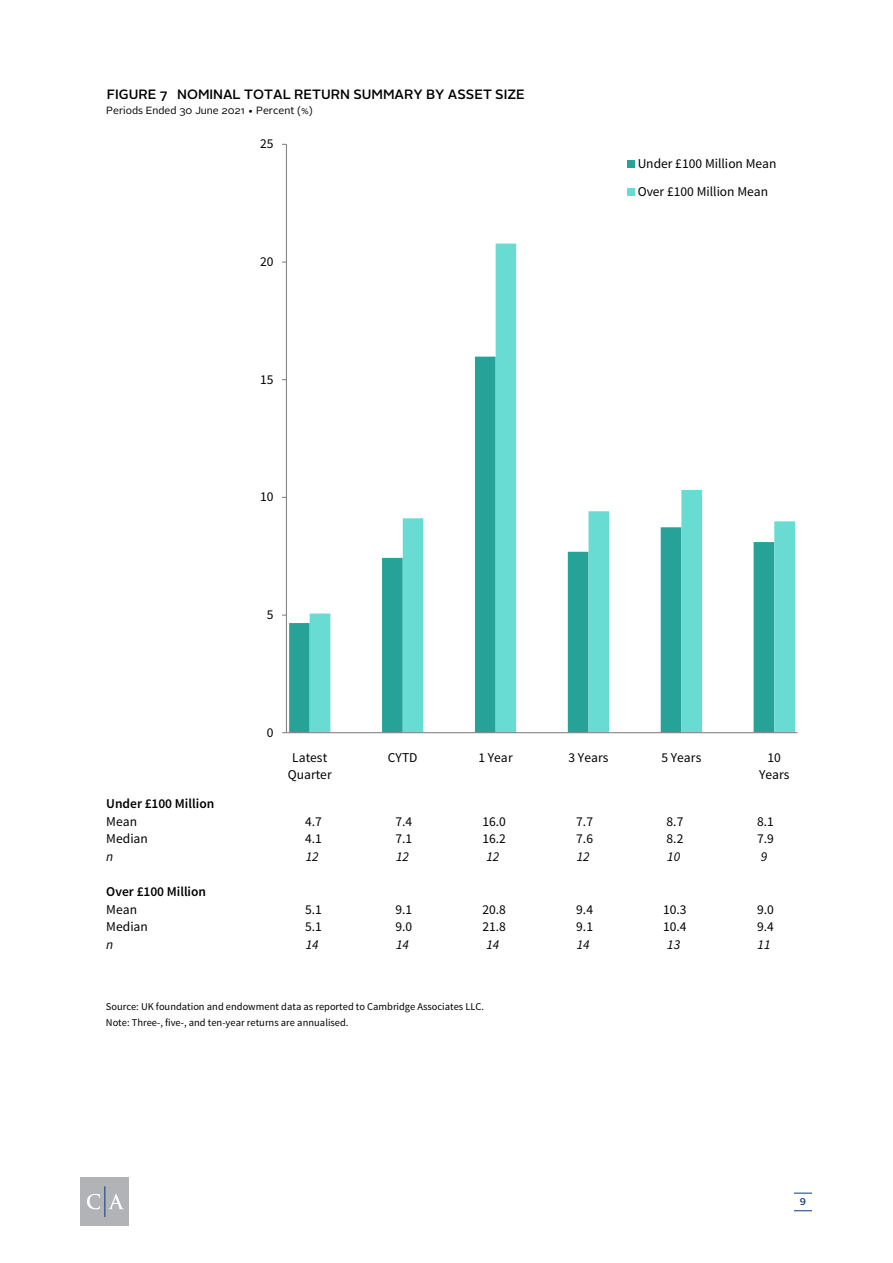
<style>
.page{position:relative;width:893px;height:1263px;background:#fff}
.page>*{position:absolute;margin:0;border:0;box-sizing:border-box;transform-origin:0 0}
.t1{font:13.5px/17px "Source Sans Pro";letter-spacing:-.005em;color:#000;text-align:center}
.t2{font:500 13.5px "Alright Sans";color:#000}
.t3{font:600 13.5px/17.7px "Source Sans Pro";color:#000}
.t4{font:italic 13.5px "Source Sans Pro";color:#000}
.t5{font:10.5px/15.3px "Source Sans Pro";letter-spacing:.005em;color:#000}
.t6{font:10.5px "Alright Sans";letter-spacing:-.005em;color:#000}
.t7{font:500 9.75px "Alright Sans";color:#0b3881}
.s1{font-weight:400}
</style>
<div class="page">
<svg style="left:289px;top:613px;width:21px;height:119px;background:#3caca4"></svg>
<svg style="left:310px;top:244px;width:485px;height:488px"></svg>
<hr style="left:286px;top:144px;width:1px;height:589px;background:#868686">
<hr style="left:286px;top:732px;width:511px;height:1px;background:#868686">
<div style="left:627px;top:160px;width:7px;height:8px;background:#26a299"></div>
<div style="left:627px;top:188px;width:7px;height:8px;background:#68dcd3"></div>
<div style="left:80px;top:1177px;width:49px;height:49px;background:#b2b3b7"></div>
<svg style="left:87px;top:1194px;width:13px;height:15px"></svg>
<svg style="left:108px;top:1194px;width:16px;height:15px"></svg>
<hr style="left:104px;top:1186px;width:1px;height:31px;background:#0b3881">
<svg style="left:794px;top:1193px;width:18px;height:1px"></svg>
<svg style="left:794px;top:1210px;width:18px;height:1px"></svg>
<p class="t2" style="left:107px;top:85px;width:419px">FIGURE 7 NOMINAL TOTAL RETURN SUMMARY BY ASSET SIZE</p>
<p class="t6" style="left:106px;top:104px;width:208px">Periods Ended 30 June 2021 • Percent (%)</p>
<p class="t3" style="left:106px;top:795px;width:110px">Under £100 Million<br><span class="s1">Mean</span></p>
<p class="t1" style="left:260px;top:136px;width:15px">25</p>
<p class="t1" style="left:260px;top:253px;width:15px">20</p>
<p class="t1" style="left:260px;top:371px;width:15px">15</p>
<p class="t1" style="left:260px;top:489px;width:15px">10</p>
<p class="t1" style="left:638px;top:150px;width:140px;line-height:27.9px;text-align:left">Under £100 Million Mean<br>Over £100 Million Mean</p>
<p class="t1" style="left:267px;top:606px;width:8px">5</p>
<p class="t1" style="left:267px;top:724px;width:8px">0</p>
<p class="t1" style="left:288px;top:749px;width:45px">Latest<br>Quarter</p>
<p class="t1" style="left:388px;top:749px;width:31px">CYTD</p>
<p class="t1" style="left:478px;top:749px;width:36px">1 Year</p>
<p class="t1" style="left:569px;top:749px;width:41px">3 Years</p>
<p class="t1" style="left:661px;top:749px;width:41px">5 Years</p>
<p class="t1" style="left:759px;top:749px;width:32px">10<br>Years</p>
<p class="t1" style="left:305px;top:813px;width:18px">4.7</p>
<p class="t1" style="left:396px;top:813px;width:18px">7.4</p>
<p class="t1" style="left:482px;top:813px;width:25px">16.0</p>
<p class="t1" style="left:576px;top:813px;width:18px">7.7</p>
<p class="t1" style="left:667px;top:813px;width:18px">8.7</p>
<p class="t1" style="left:757px;top:813px;width:18px">8.1</p>
<p class="t1" style="left:106px;top:830px;width:43px">Median</p>
<p class="t1" style="left:305px;top:830px;width:18px">4.1</p>
<p class="t1" style="left:396px;top:830px;width:18px">7.1</p>
<p class="t1" style="left:482px;top:830px;width:25px">16.2</p>
<p class="t1" style="left:576px;top:830px;width:18px">7.6</p>
<p class="t1" style="left:667px;top:830px;width:18px">8.2</p>
<p class="t1" style="left:757px;top:830px;width:18px">7.9</p>
<p class="t4" style="left:106px;top:848px;width:9px">n</p>
<p class="t4" style="left:306px;top:848px;width:14px">12</p>
<p class="t4" style="left:396px;top:848px;width:14px">12</p>
<p class="t4" style="left:486px;top:848px;width:14px">12</p>
<p class="t4" style="left:577px;top:848px;width:14px">12</p>
<p class="t4" style="left:667px;top:848px;width:14px">10</p>
<p class="t4" style="left:761px;top:848px;width:8px">9</p>
<p class="t3" style="left:106px;top:883px;width:101px">Over £100 Million<br><span class="s1">Mean</span></p>
<p class="t1" style="left:305px;top:901px;width:18px">5.1</p>
<p class="t1" style="left:396px;top:901px;width:18px">9.1</p>
<p class="t1" style="left:482px;top:901px;width:25px">20.8</p>
<p class="t1" style="left:576px;top:901px;width:18px">9.4</p>
<p class="t1" style="left:663px;top:901px;width:25px">10.3</p>
<p class="t1" style="left:757px;top:901px;width:18px">9.0</p>
<p class="t1" style="left:106px;top:919px;width:43px">Median</p>
<p class="t1" style="left:305px;top:919px;width:18px">5.1</p>
<p class="t1" style="left:396px;top:919px;width:18px">9.0</p>
<p class="t1" style="left:482px;top:919px;width:25px">21.8</p>
<p class="t1" style="left:576px;top:919px;width:18px">9.1</p>
<p class="t1" style="left:663px;top:919px;width:25px">10.4</p>
<p class="t1" style="left:757px;top:919px;width:18px">9.4</p>
<p class="t4" style="left:106px;top:936px;width:9px">n</p>
<p class="t4" style="left:306px;top:936px;width:14px">14</p>
<p class="t4" style="left:396px;top:936px;width:14px">14</p>
<p class="t4" style="left:486px;top:936px;width:14px">14</p>
<p class="t4" style="left:577px;top:936px;width:14px">14</p>
<p class="t4" style="left:667px;top:936px;width:14px">13</p>
<p class="t4" style="left:757px;top:936px;width:14px">11</p>
<p class="t5" style="left:106px;top:999px;width:380px">Source: UK foundation and endowment data as reported to Cambridge Associates LLC.<br>Note: Three-, five-, and ten-year returns are annualised.</p>
<p class="t7" style="left:800px;top:1195px;width:8px">9</p>
</div>
